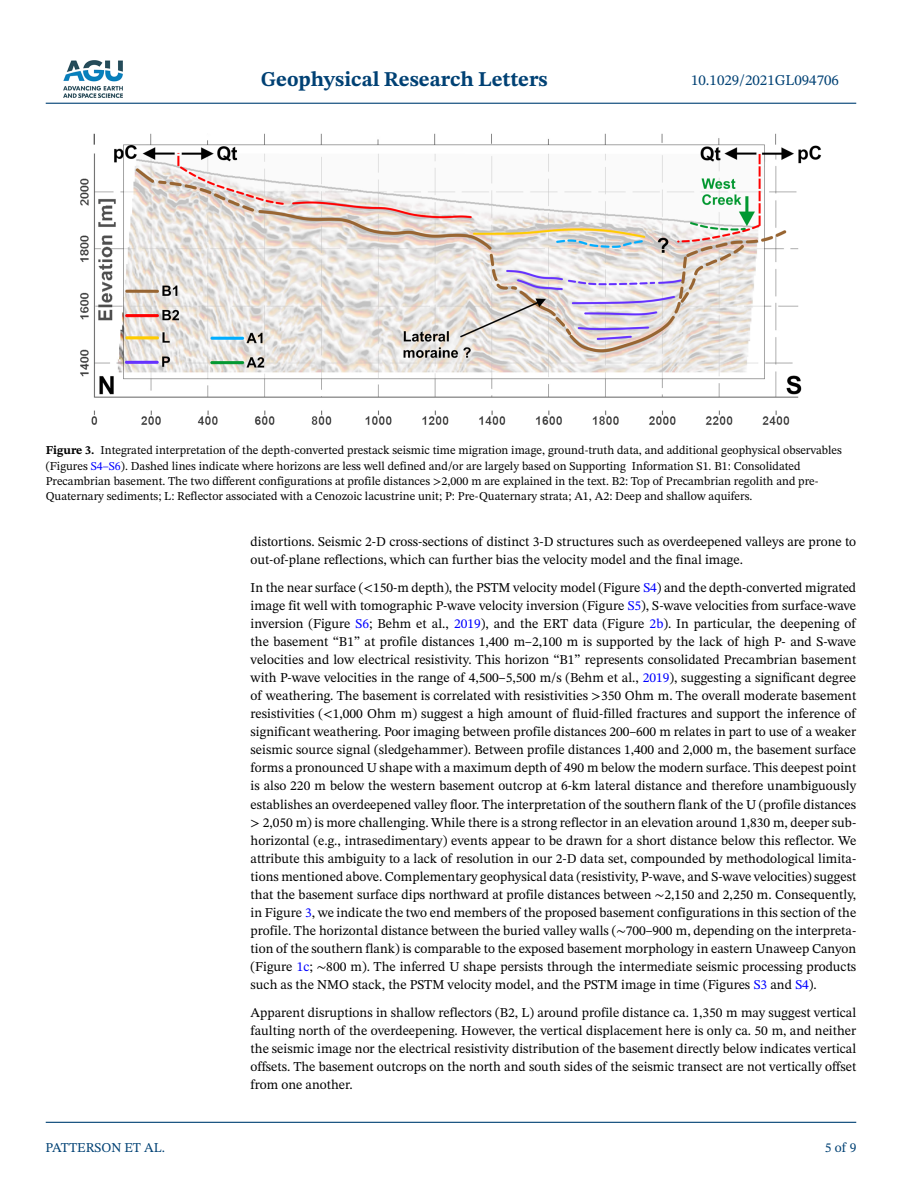
<style>
.page{position:relative;width:902px;height:1183px;background:#fff}
.page>*{position:absolute;margin:0;border:0;box-sizing:border-box;transform-origin:0 0}
.t1{font:700 21px "STIX Two Text";color:#004174}
.t2{font:15px "STIX Two Text";color:#004174}
.t3{font:13.5px/18px "STIX Two Text";color:#000;text-align:justify}
.t4{font:13.5px "STIX Two Text";color:#004174}
.t5{font:12px/15px "STIX Two Text";color:#000}
.s1{font-weight:700}
.s2{color:#00f}
.s3{font-family:"STIX Two Math"}
</style>
<div class="page">
<img style="left:63px;top:60px;width:60px;height:38px">
<hr style="left:46px;top:103px;width:810px;height:1px;background:#004174">
<hr style="left:46px;top:1121px;width:810px;height:1px;background:#004174">
<img style="left:80px;top:134px;width:741px;height:291px">
<h1 class="t1" style="left:261px;top:64px;width:288px">Geophysical Research Letters</h1>
<p class="t2" style="left:691px;top:69px;width:149px">10.1029/2021GL094706</p>
<p class="t5" style="left:46px;top:443px;width:797px"><span class="s1">Figure 3.</span> Integrated interpretation of the depth-converted prestack seismic time migration image, ground-truth data, and additional geophysical observables (Figures <span class="s2">S4–S6</span>). Dashed lines indicate where horizons are less well defined and/or are largely based on Supporting Information S1. B1: Consolidated Precambrian basement. The two different configurations at profile distances &gt;2,000 m are explained in the text. B2: Top of Precambrian regolith and pre-Quaternary sediments; L: Reflector associated with a Cenozoic lacustrine unit; P: Pre-Quaternary strata; A1, A2: Deep and shallow aquifers.</p>
<p class="t4" style="left:45px;top:1137px;width:121px">PATTERSON ET AL.</p>
<p class="t3" style="left:250px;top:532px;width:607px">distortions. Seismic 2-D cross-sections of distinct 3-D structures such as overdeepened valleys are prone to out-of-plane reflections, which can further bias the velocity model and the final image.</p>
<p class="t3" style="left:250px;top:578px;width:607px">In the near surface (&lt;150-m depth), the PSTM velocity model (Figure <span class="s2">S4</span>) and the depth-converted migrated image fit well with tomographic P-wave velocity inversion (Figure <span class="s2">S5</span>), S-wave velocities from surface-wave inversion (Figure <span class="s2">S6</span>; Behm et al., <span class="s2">2019</span>), and the ERT data (Figure <span class="s2">2b</span>). In particular, the deepening of the basement “B1” at profile distances 1,400 m–2,100 m is supported by the lack of high P- and S-wave velocities and low electrical resistivity. This horizon “B1” represents consolidated Precambrian basement with P-wave velocities in the range of 4,500–5,500 m/s (Behm et al., <span class="s2">2019</span>), suggesting a significant degree of weathering. The basement is correlated with resistivities &gt;350 Ohm m. The overall moderate basement resistivities (&lt;1,000 Ohm m) suggest a high amount of fluid-filled fractures and support the inference of significant weathering. Poor imaging between profile distances 200–600 m relates in part to use of a weaker seismic source signal (sledgehammer). Between profile distances 1,400 and 2,000 m, the basement surface forms a pronounced U shape with a maximum depth of 490 m below the modern surface. This deepest point is also 220 m below the western basement outcrop at 6-km lateral distance and therefore unambiguously establishes an overdeepened valley floor. The interpretation of the southern flank of the U (profile distances &gt; 2,050 m) is more challenging. While there is a strong reflector in an elevation around 1,830 m, deeper sub&shy;horizontal (e.g., intrasedimentary) events appear to be drawn for a short distance below this reflector. We attribute this ambiguity to a lack of resolution in our 2-D data set, compounded by methodological limita&shy;tions mentioned above. Complementary geophysical data (resistivity, P-wave, and S-wave velocities) suggest that the basement surface dips northward at profile distances between <span class="s3">∼</span>2,150 and 2,250 m. Consequently, in Figure <span class="s2">3</span>, we indicate the two end members of the proposed basement configurations in this section of the profile. The horizontal distance between the buried valley walls (<span class="s3">∼</span>700–900 m, depending on the interpreta&shy;tion of the southern flank) is comparable to the exposed basement morphology in eastern Unaweep Canyon (Figure <span class="s2">1c</span>; <span class="s3">∼</span>800 m). The inferred U shape persists through the intermediate seismic processing products such as the NMO stack, the PSTM velocity model, and the PSTM image in time (Figures <span class="s2">S3</span> and <span class="s2">S4</span>).</p>
<p class="t3" style="left:250px;top:1003px;width:607px">Apparent disruptions in shallow reflectors (B2, L) around profile distance ca. 1,350 m may suggest vertical faulting north of the overdeepening. However, the vertical displacement here is only ca. 50 m, and neither the seismic image nor the electrical resistivity distribution of the basement directly below indicates vertical offsets. The basement outcrops on the north and south sides of the seismic transect are not vertically offset from one another.</p>
<p class="t4" style="left:824px;top:1137px;width:33px">5 of 9</p>
</div>
